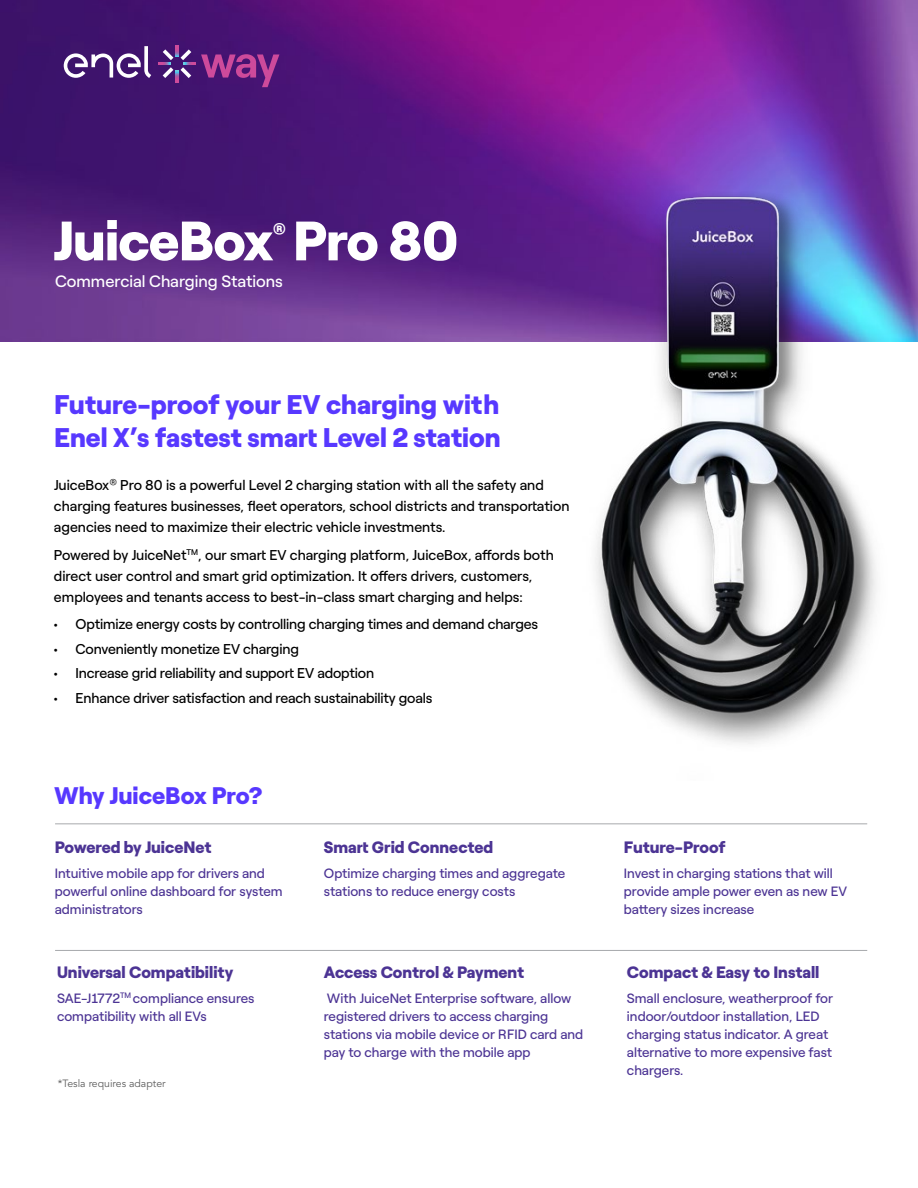
<style>
.page{position:relative;width:918px;height:1188px;background:#fff}
.page>*{position:absolute;margin:0;border:0;box-sizing:border-box;transform-origin:0 0}
.t1{font:900 55.35px "Roobert ENEL";letter-spacing:-.015em;color:#fff}
.t2{font:900 27px/33px "Roobert ENEL";color:#5738ff}
.t3{font:900 24px "Roobert ENEL";color:#5738ff}
.t4{font:900 16.5px "Roobert ENEL";color:#4c3494}
.t5{font:16.5px "Roobert ENEL";color:#fff}
.t6{font:900 14.85px "Roobert ENEL";color:#fff}
.t7{font:14.25px/21px "Roobert ENEL";letter-spacing:-.005em;color:#000}
.t8{font:13.5px/18px "Roobert ENEL";color:#4c3494}
.t9{font:10.5px "Avenir";color:#5d5d5d}
</style>
<div class="page">
<img style="left:0;top:0;width:918px;height:341px">
<svg style="left:201px;top:54px;width:78px;height:33px;background:#7b2882"></svg>
<svg style="left:64px;top:46px;width:87px;height:32px"></svg>
<svg style="left:159px;top:45px;width:36px;height:37px"></svg>
<img style="left:569px;top:168px;width:335px;height:576px">
<hr style="left:55px;top:824px;width:812px;height:1px;background:#a7a9ac">
<hr style="left:55px;top:950px;width:812px;height:1px;background:#a7a9ac">
<h1 class="t1" style="left:53px;top:197px;width:407px">JuiceBox Pro 80</h1>
<p class="t6" style="left:273px;top:217px;width:15px">®</p>
<p class="t5" style="left:55px;top:269px;width:229px">Commercial Charging Stations</p>
<h2 class="t2" style="left:54px;top:386px;width:448px">Future-proof your EV charging with<br>Enel X’s fastest smart Level 2 station</h2>
<p class="t7" style="left:54px;top:473px;width:517px">JuiceBox<sup>®</sup> Pro 80 is a powerful Level 2 charging station with all the safety and charging features businesses, fleet operators, school districts and transportation agencies need to maximize their electric vehicle investments.</p>
<p class="t7" style="left:54px;top:543px;width:501px">Powered by JuiceNet<sup>TM</sup>, our smart EV charging platform, JuiceBox, affords both direct user control and smart grid optimization. It offers drivers, customers, employees and tenants access to best-in-class smart charging and helps:</p>
<p class="t7" style="left:54px;top:613px;width:486px">• Optimize energy costs by controlling charging times and demand charges</p>
<p class="t7" style="left:54px;top:637px;width:247px">• Conveniently monetize EV charging</p>
<p class="t7" style="left:54px;top:662px;width:322px">• Increase grid reliability and support EV adoption</p>
<p class="t7" style="left:54px;top:686px;width:380px">• Enhance driver satisfaction and reach sustainability goals</p>
<h3 class="t3" style="left:54px;top:776px;width:210px">Why JuiceBox Pro?</h3>
<p class="t4" style="left:55px;top:834px;width:158px">Powered by JuiceNet</p>
<p class="t8" style="left:55px;top:863px;width:229px">Intuitive mobile app for drivers and powerful online dashboard for system administrators</p>
<p class="t4" style="left:57px;top:959px;width:178px">Universal Compatibility</p>
<p class="t8" style="left:57px;top:988px;width:199px">SAE-J1772<sup>TM</sup> compliance ensures compatibility with all EVs</p>
<p class="t9" style="left:58px;top:1078px;width:109px">*Tesla requires adapter</p>
<p class="t4" style="left:324px;top:834px;width:171px">Smart Grid Connected</p>
<p class="t8" style="left:324px;top:863px;width:243px">Optimize charging times and aggregate stations to reduce energy costs</p>
<p class="t4" style="left:324px;top:959px;width:202px">Access Control &amp; Payment</p>
<p class="t8" style="left:324px;top:988px;width:261px">With JuiceNet Enterprise software, allow registered drivers to access charging stations via mobile device or RFID card and pay to charge with the mobile app</p>
<p class="t4" style="left:624px;top:834px;width:103px">Future-Proof</p>
<p class="t8" style="left:624px;top:863px;width:225px">Invest in charging stations that will provide ample power even as new EV battery sizes increase</p>
<p class="t4" style="left:627px;top:959px;width:194px">Compact &amp; Easy to Install</p>
<p class="t8" style="left:627px;top:988px;width:208px">Small enclosure, weatherproof for indoor/outdoor installation, LED charging status indicator. A great alternative to more expensive fast chargers.</p>
</div>
